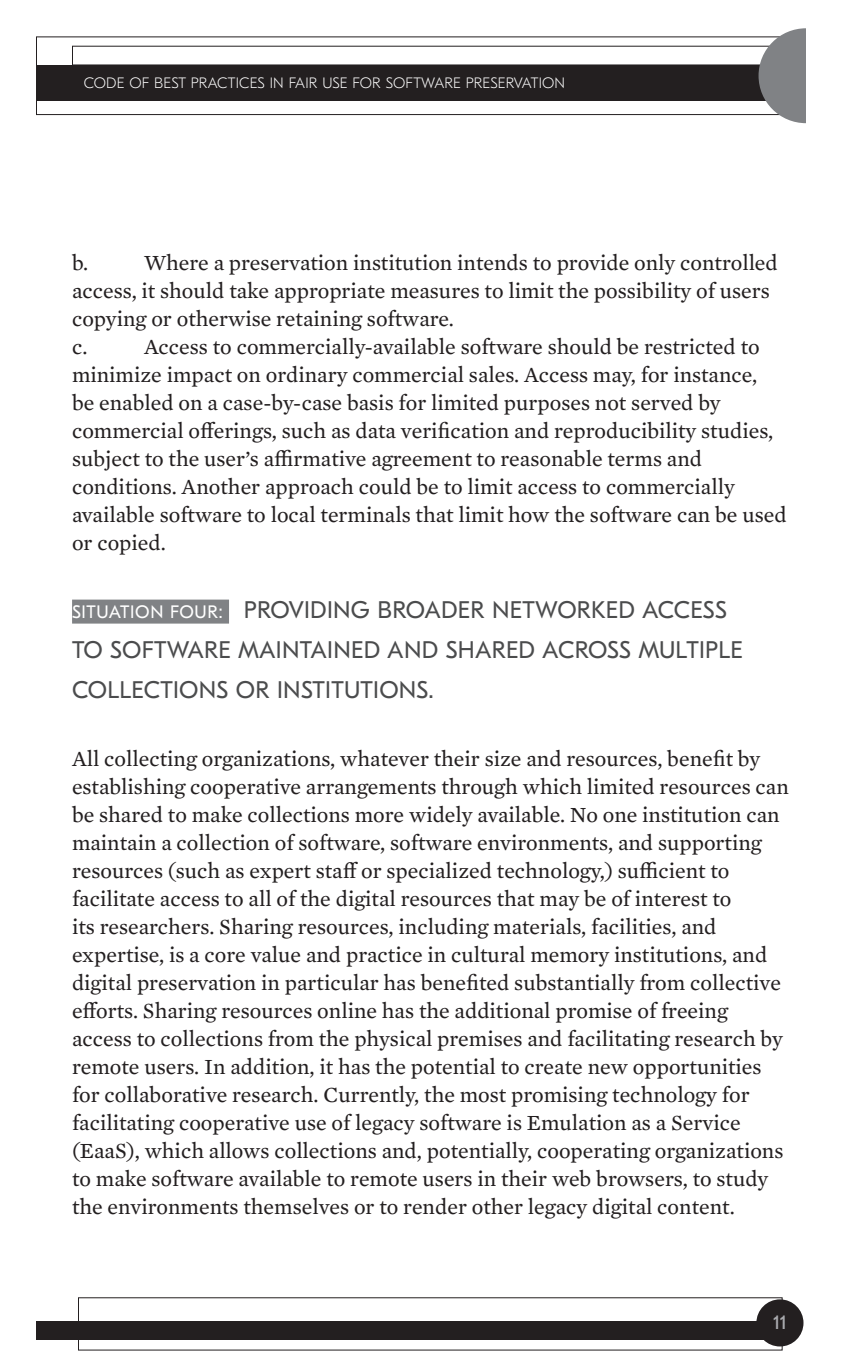
<style>
.page{position:relative;width:864px;height:1368px;background:#fff}
.page>*{position:absolute;margin:0;border:0;box-sizing:border-box;transform-origin:0 0}
.t1{font:24px/40px "GT Eesti Text";letter-spacing:.01em;color:#4b4c4d}
.t2{font:22px/28px "Mercury Text G2";color:#231f20}
.t3{font:20px "GT Eesti Text";color:#a8a9ad}
.t4{font:100 15px "GT Eesti Text";letter-spacing:.01em;color:#fff}
.s1{font-size:18px;color:#fff}
</style>
<div class="page">
<div style="left:36px;top:65px;width:792px;height:36px;background:#231f20"></div>
<div style="left:36px;top:1321px;width:757px;height:19px;background:#231f20"></div>
<div style="left:36px;top:36px;width:756px;height:79px;border:1px solid #231f20"></div>
<div style="left:757px;top:1300px;width:46px;height:46px;background:#231f20;border-radius:50%"></div>
<div style="left:756px;top:1299px;width:47px;height:47px;border:2px solid #231f20;border-radius:50%"></div>
<div style="left:759px;top:28px;width:94px;height:95px;background:#808285;border-radius:50%"></div>
<div style="left:807px;top:11px;width:57px;height:151px;background:#fff"></div>
<div style="left:72px;top:600px;width:157px;height:24px;background:#808285"></div>
<p class="t4" style="left:84px;top:75px;width:483px">CODE OF BEST PRACTICES IN FAIR USE FOR SOFTWARE PRESERVATION</p>
<p class="t2" style="left:72px;top:247px;width:18px">b.</p>
<p class="t2" style="left:72px;top:247px;width:707px;text-indent:72px">Where a preservation institution intends to provide only controlled access, it should take appropriate measures to limit the possibility of users copying or otherwise retaining software.<br>c.</p>
<p class="t2" style="left:72px;top:331px;width:716px;text-indent:72px">Access to commercially-available software should be restricted to minimize impact on ordinary commercial sales. Access may, for instance,<br>be enabled on a case-by-case basis for limited purposes not served by commercial offerings, such as data verification and reproducibility studies, subject to the user’s affirmative agreement to reasonable terms and conditions. Another approach could be to limit access to commercially available software to local terminals that limit how the software can be used or copied.</p>
<p class="t1" style="left:72px;top:590px;width:672px"><span class="s1">SITUATION FOUR:</span> PROVIDING BROADER NETWORKED ACCESS<br>TO SOFTWARE MAINTAINED AND SHARED ACROSS MULTIPLE<br>COLLECTIONS OR INSTITUTIONS.</p>
<p class="t2" style="left:72px;top:743px;width:718px">All collecting organizations, whatever their size and resources, benefit by establishing cooperative arrangements through which limited resources can be shared to make collections more widely available. No one institution can maintain a collection of software, software environments, and supporting resources (such as expert staff or specialized technology,) sufficient to facilitate access to all of the digital resources that may be of interest to<br>its researchers. Sharing resources, including materials, facilities, and expertise, is a core value and practice in cultural memory institutions, and digital preservation in particular has benefited substantially from collective efforts. Sharing resources online has the additional promise of freeing access to collections from the physical premises and facilitating research by remote users. In addition, it has the potential to create new opportunities for collaborative research. Currently, the most promising technology for facilitating cooperative use of legacy software is Emulation as a Service (EaaS), which allows collections and, potentially, cooperating organizations to make software available to remote users in their web browsers, to study the environments themselves or to render other legacy digital content.</p>
<p class="t3" style="left:773px;top:1311px;width:15px">11</p>
</div>
